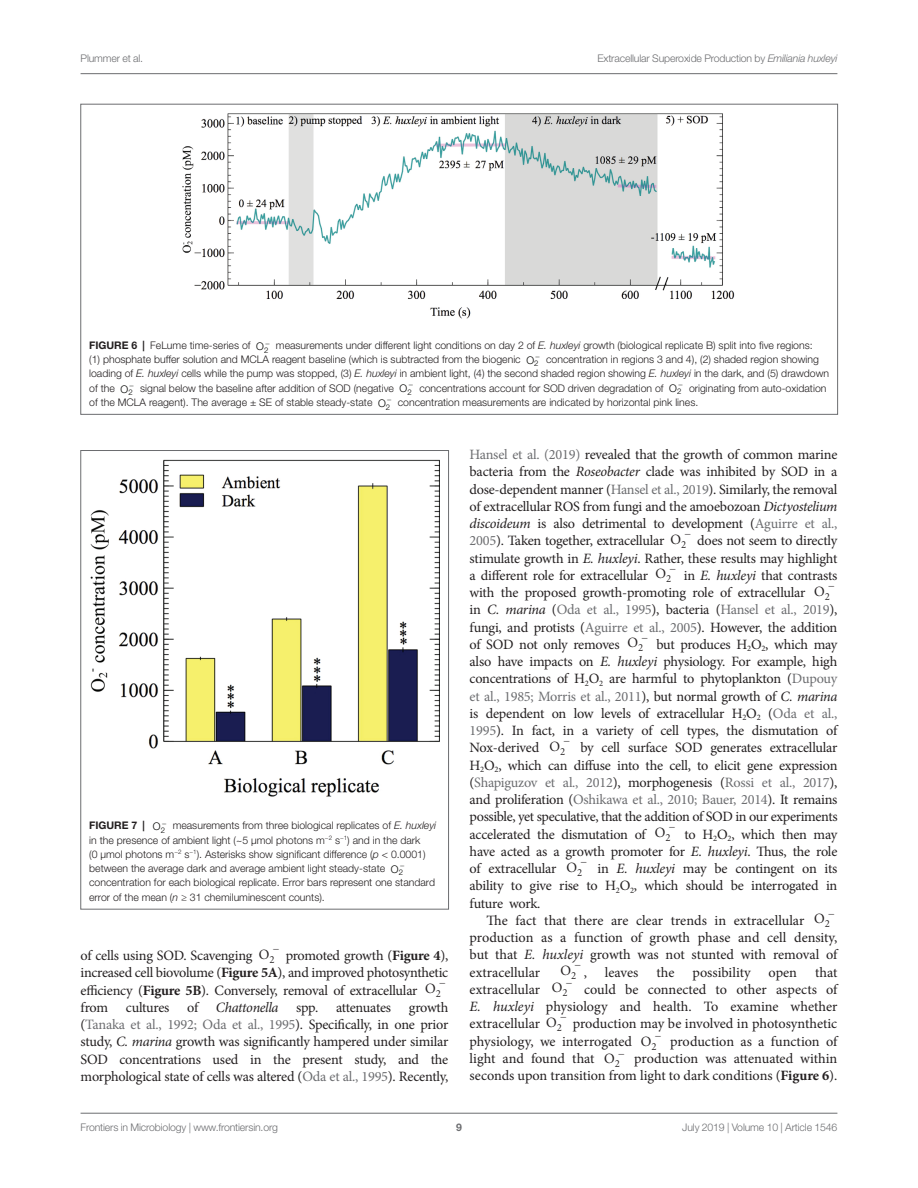
<style>
.page{position:relative;width:918px;height:1188px;background:#fff}
.page>*{position:absolute;margin:0;border:0;box-sizing:border-box;transform-origin:0 0}
.t1{font:14.25px/17.2px "Minion Pro";letter-spacing:-.015em;color:#231f20}
.t2{font:14.25px "Minion";color:#231f20}
.t3{font:300 10.5px/14.2px "Helvetica Neue LT Std";color:#231f20}
.t4{font:300 10.5px "Helvetica Neue LT Std";letter-spacing:-.015em;color:#6c6d70}
.t5{font:700 10.5px "Helvetica Neue LT Std";color:#6c6d70}
.s1{font-style:italic}
.s2{font-weight:700}
.s3{color:#040503}
.s4{font-family:"Minion"}
.s5{color:#6c6d70}
.s6{font-family:"Minion Pro"}
</style>
<div class="page">
<hr style="left:81px;top:73px;width:756px;height:1px;background:#6c6d70">
<hr style="left:81px;top:1113px;width:756px;height:1px;background:#6c6d70">
<img style="left:183px;top:113px;width:552px;height:206px">
<img style="left:90px;top:459px;width:350px;height:338px">
<p class="t4" style="left:81px;top:54px;width:64px">Plummer et al.</p>
<p class="t4" style="left:597px;top:54px;width:242px">Extracellular Superoxide Production by <span class="s1">Emiliania huxleyi</span></p>
<p class="t3" style="left:89px;top:339px;width:741px"><span class="s2">FIGURE 6 |</span> FeLume time-series of <span class="s3">O</span><sub>2</sub> measurements under different light conditions on day 2 of <span class="s1">E. huxleyi</span> growth (biological replicate B) split into five regions:<br>(1) phosphate buffer solution and MCLA reagent baseline (which is subtracted from the biogenic <span class="s3">O</span><sub>2</sub> concentration in regions 3 and 4), (2) shaded region showing loading of <span class="s1">E. huxleyi</span> cells while the pump was stopped, (3) <span class="s1">E. huxleyi</span> in ambient light, (4) the second shaded region showing <span class="s1">E. huxleyi</span> in the dark, and (5) drawdown of the <span class="s3">O</span><sub>2</sub> signal below the baseline after addition of SOD (negative <span class="s3">O</span><sub>2</sub> concentrations account for SOD driven degradation of <span class="s3">O</span><sub>2</sub> originating from auto-oxidation of the MCLA reagent). The average ± SE of stable steady-state <span class="s3">O</span><sub>2</sub> concentration measurements are indicated by horizontal pink lines.</p>
<p class="t3" style="left:89px;top:820px;width:349px"><span class="s2">FIGURE 7 |</span> <span class="s3">O</span><sub>2</sub> measurements from three biological replicates of <span class="s1">E. huxleyi </span>in the presence of ambient light (~5 μmol photons m<sup>−2</sup> s<sup>−1</sup>) and in the dark<br>(0 μmol photons m<sup>−2</sup> s<sup>−1</sup>). Asterisks show significant difference (<span class="s1">p</span> &lt; 0.0001) between the average dark and average ambient light steady-state <span class="s3">O</span><sub>2 </sub>concentration for each biological replicate. Error bars represent one standard error of the mean (<span class="s1">n</span> ≥ 31 chemiluminescent counts).</p>
<p class="t1" style="left:81px;top:948px;width:369px">of cells using SOD. Scavenging <span class="s4">O</span><sub>2</sub> promoted growth (<span class="s2">Figure 4</span>), increased cell biovolume (<span class="s2">Figure 5A</span>), and improved photosynthetic efficiency (<span class="s2">Figure 5B</span>). Conversely, removal of extracellular <span class="s4">O</span><sub>2 </sub>from cultures of <span class="s1">Chattonella</span> spp. attenuates growth (<span class="s5">Tanaka et al., 1992; Oda et al., 1995</span>). Specifically, in one prior study, <span class="s1">C. marina</span> growth was significantly hampered under similar SOD concentrations used in the present study, and the morphological state of cells was altered (<span class="s5">Oda et al., 1995</span>). Recently,</p>
<p class="t1" style="left:470px;top:447px;width:369px"><span class="s5">Hansel et al. (2019)</span> revealed that the growth of common marine bacteria from the <span class="s1">Roseobacter</span> clade was inhibited by SOD in a dose-dependent manner (<span class="s5">Hansel et al., 2019</span>). Similarly, the removal of extracellular ROS from fungi and the amoebozoan <span class="s1">Dictyostelium discoideum</span> is also detrimental to development (<span class="s5">Aguirre et al., 2005</span>). Taken together, extracellular <span class="s4">O</span><sub>2</sub> does not seem to directly stimulate growth in <span class="s1">E. huxleyi</span>. Rather, these results may highlight a different role for extracellular <span class="s4">O</span><sub>2</sub> in <span class="s1">E. huxleyi</span> that contrasts with the proposed growth-promoting role of extracellular <span class="s4">O</span><sub>2 </sub>in <span class="s1">C. marina</span> (<span class="s5">Oda et al., 1995</span>), bacteria (<span class="s5">Hansel et al., 2019</span>), fungi, and protists (<span class="s5">Aguirre et al., 2005</span>). However, the addition of SOD not only removes <span class="s4">O</span><sub>2</sub> but produces H<sub>2</sub>O<sub>2</sub>, which may also have impacts on <span class="s1">E. huxleyi</span> physiology. For example, high concentrations of H<sub>2</sub>O<sub>2</sub> are harmful to phytoplankton (<span class="s5">Dupouy et al., 1985; Morris et al., 2011</span>), but normal growth of <span class="s1">C. marina </span>is dependent on low levels of extracellular H<sub>2</sub>O<sub>2</sub> (<span class="s5">Oda et al., 1995</span>). In fact, in a variety of cell types, the dismutation of Nox-derived <span class="s4">O</span><sub>2</sub> by cell surface SOD generates extracellular H<sub>2</sub>O<sub>2</sub>, which can diffuse into the cell, to elicit gene expression (<span class="s5">Shapiguzov et al., 2012</span>), morphogenesis (<span class="s5">Rossi et al., 2017</span>), and proliferation (<span class="s5">Oshikawa et al., 2010; Bauer, 2014</span>). It remains possible, yet speculative, that the addition of SOD in our experiments accelerated the dismutation of <span class="s4">O</span><sub>2</sub> to H<sub>2</sub>O<sub>2</sub>, which then may have acted as a growth promoter for <span class="s1">E. huxleyi</span>. Thus, the role of extracellular <span class="s4">O</span><sub>2</sub> in <span class="s1">E. huxleyi</span> may be contingent on its ability to give rise to H<sub>2</sub>O<sub>2</sub>, which should be interrogated in future work.</p>
<p class="t1" style="left:470px;top:913px;width:369px;text-indent:17px">The fact that there are clear trends in extracellular <span class="s4">O</span><sub>2 </sub>production as a function of growth phase and cell density, but that <span class="s1">E. huxleyi</span> growth was not stunted with removal of extracellular</p>
<p class="t2" style="left:561px;top:965px;width:28px">O<sub>2</sub> <span class="s6">,</span></p>
<p class="t1" style="left:605px;top:965px;width:35px">leaves</p>
<p class="t1" style="left:656px;top:965px;width:20px">the</p>
<p class="t1" style="left:692px;top:965px;width:60px">possibility</p>
<p class="t1" style="left:769px;top:965px;width:30px">open</p>
<p class="t1" style="left:470px;top:965px;width:369px;text-align:justify;text-indent:345px">that extracellular <span class="s4">O</span><sub>2</sub> could be connected to other aspects of <span class="s1">E. huxleyi</span> physiology and health. To examine whether extracellular <span class="s4">O</span><sub>2</sub> production may be involved in photosynthetic physiology, we interrogated <span class="s4">O</span><sub>2</sub> production as a function of light and found that <span class="s4">O</span><sub>2</sub> production was attenuated within seconds upon transition from light to dark conditions (<span class="s2">Figure 6</span>).</p>
<p class="t4" style="left:81px;top:1123px;width:199px">Frontiers in Microbiology | www.frontiersin.org</p>
<p class="t5" style="left:456px;top:1123px;width:7px">9</p>
<p class="t4" style="left:682px;top:1123px;width:157px">July 2019 | Volume 10 | Article 1546</p>
</div>
